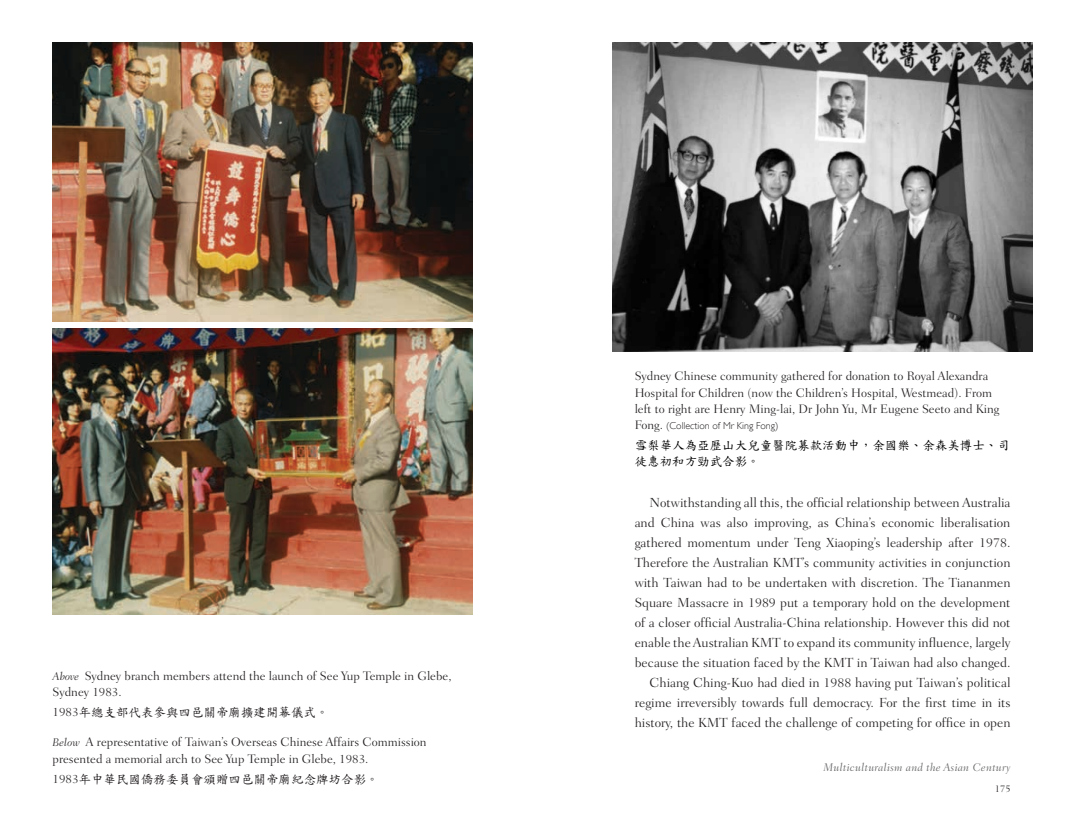
<style>
.page{position:relative;width:1085px;height:830px;background:#fff}
.page>*{position:absolute;margin:0;border:0;box-sizing:border-box;transform-origin:0 0}
.t1{font:300 13.38px/20px "Fairfield LH";color:#231f20;text-align:right}
.t2{font:300 12.5px/16.2px "Fairfield LH";color:#231f20}
.t3{font:12.5px "DF Kai Shu SB Estd BF";color:#231f20}
.t4{font:12.5px/16.2px "DF Kai Shu SB Estd BF";color:#000}
.t5{font:italic 300 11.25px "Fairfield LH";letter-spacing:.02em;color:#5f6062}
.t6{font:300 10px "Gill Sans";color:#231f20}
.t7{font:300 10px "Fairfield LH";color:#231f20}
.s1{font-style:italic;font-size:11.25px}
.s2{font-family:"Fairfield LH";font-weight:300}
.s3{font-family:"Fairfield LH";font-size:12.5px}
</style>
<div class="page">
<img style="left:53px;top:43px;width:419px;height:278px">
<img style="left:53px;top:329px;width:419px;height:284px">
<img style="left:612px;top:43px;width:420px;height:308px">
<p class="t2" style="left:52px;top:667px;width:400px"><span class="s1">Above</span> Sydney branch members attend the launch of See Yup Temple in Glebe,<br>Sydney 1983.</p>
<p class="t3" style="left:52px;top:705px;width:277px"><span class="s2">1983</span>年總支部代表參與四邑關帝廟擴建開幕儀式。</p>
<p class="t2" style="left:53px;top:734px;width:375px"><span class="s1">Below</span> A representative of Taiwan’s Overseas Chinese Affairs Commission presented a memorial arch to See Yup Temple in Glebe, 1983.</p>
<p class="t3" style="left:53px;top:772px;width:327px"><span class="s2">1983</span>年中華民國僑務委員會頒贈四邑關帝廟紀念牌坊合影。</p>
<p class="t2" style="left:634px;top:368px;width:366px">Sydney Chinese community gathered for donation to Royal Alexandra<br>Hospital for Children (now the Children’s Hospital, Westmead). From left to right are Henry Ming-lai, Dr John Yu, Mr Eugene Seeto and King</p>
<p class="t6" style="left:634px;top:420px;width:145px"><span class="s3">Fong.</span> (Collection of Mr King Fong)</p>
<p class="t4" style="left:634px;top:437px;width:376px">雪梨華人為亞歷山大兒童醫院募款活動中，余國樂、余森美博士、司徒惠初和方勁武合影。</p>
<p class="t1" style="left:634px;top:492px;width:377px">Notwithstanding all this, the official relationship between Australia and China was also improving, as China’s economic liberalisation gathered momentum under Teng Xiaoping’s leadership after 1978.<br>Therefore the Australian KMT’s community activities in conjunction with Taiwan had to be undertaken with discretion. The Tiananmen Square Massacre in 1989 put a temporary hold on the development of a closer official Australia-China relationship. However this did not enable the Australian KMT to expand its community influence, largely because the situation faced by the KMT in Taiwan had also changed.<br>Chiang Ching-Kuo had died in 1988 having put Taiwan’s political regime irreversibly towards full democracy. For the first time in its history, the KMT faced the challenge of competing for office in open</p>
<p class="t5" style="left:823px;top:760px;width:189px">Multiculturalism and the Asian Century</p>
<p class="t7" style="left:994px;top:782px;width:17px">175</p>
</div>
